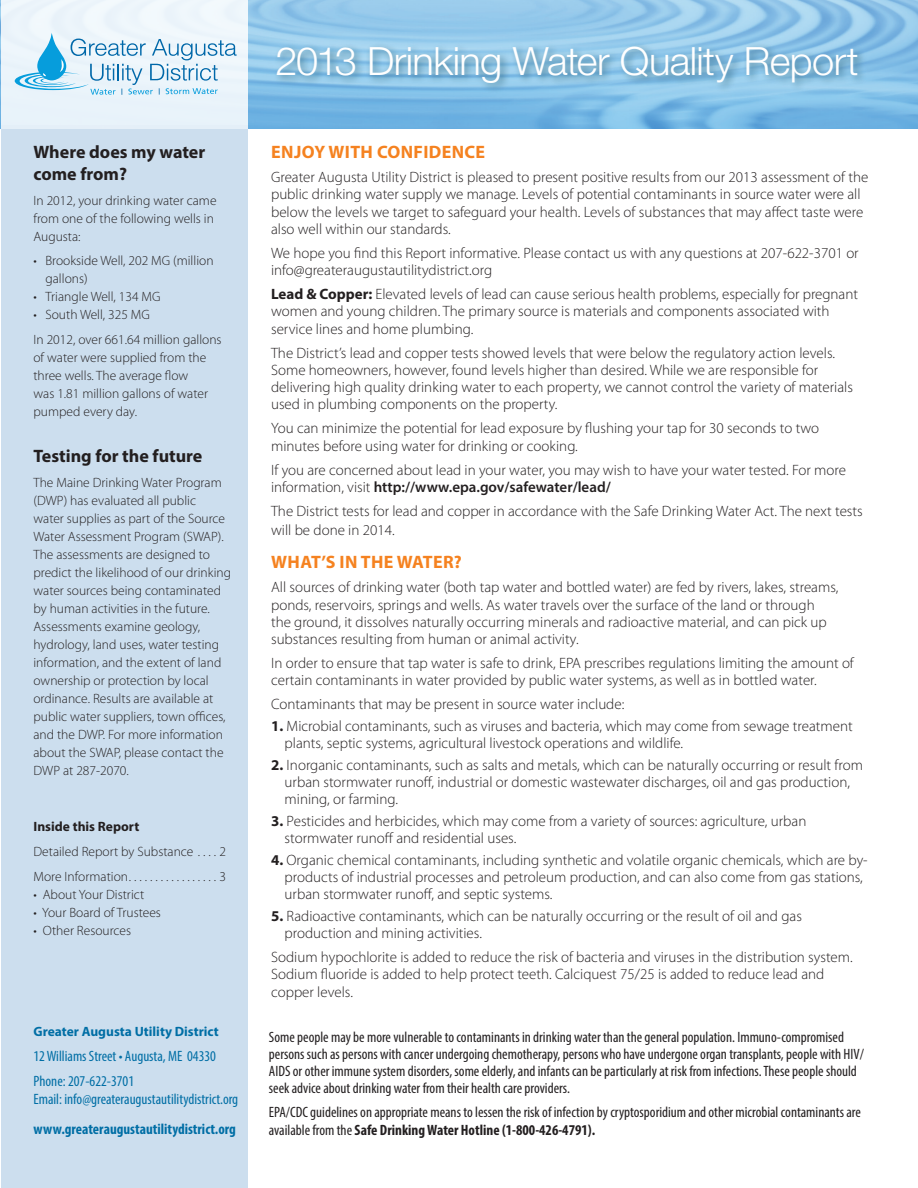
<style>
.page{position:relative;width:918px;height:1188px;background:#fff}
.page>*{position:absolute;margin:0;border:0;box-sizing:border-box;transform-origin:0 0}
.t1{font:300 39px "Helvetica Neue";letter-spacing:-.015em;color:#fff}
.t2{font:700 18px/21.6px "Myriad Pro";color:#231f20}
.t3{font:700 18px "Myriad Pro";letter-spacing:.02em;color:#f58220}
.t4{font:300 15px/17.2px "Myriad Pro";color:#231f20}
.t5{font:condensed 15px/17.2px "Myriad Pro";color:#231f20}
.t6{font:condensed 15px/24.8px "Myriad Pro";color:#006ea5}
.t7{font:700 condensed 15px "Myriad Pro";color:#006ea5}
.t8{font:300 13.5px/18px "Myriad Pro";color:#231f20}
.t9{font:700 13.5px "Myriad Pro";color:#006ea5}
.t10{font:700 13.5px "Myriad Pro";color:#231f20}
.s1{font-weight:700}
.s2{font-weight:600}
</style>
<div class="page">
<div style="left:1px;top:125px;width:246px;height:1063px;background:#ccdeee"></div>
<img style="left:0;top:0;width:918px;height:128px">
<div style="left:273px;top:42px;width:595px;height:52px;background:#2d6074;opacity:.75"></div>
<div style="left:1px;top:0;width:246px;height:128px;background:#eaf3fa"></div>
<svg style="left:15px;top:33px;width:222px;height:62px"></svg>
<p class="t2" style="left:33px;top:141px;width:173px">Where does my water come from?</p>
<p class="t8" style="left:33px;top:191px;width:185px">In 2012, your drinking water came from one of the following wells in<br>Augusta:</p>
<p class="t8" style="left:45px;top:252px;width:170px;text-indent:-12px">• Brookside Well, 202 MG (million gallons)</p>
<p class="t8" style="left:33px;top:288px;width:129px">• Triangle Well, 134 MG</p>
<p class="t8" style="left:33px;top:302px;width:190px;line-height:24.8px">• South Well, 325 MG<br>In 2012, over 661.64 million gallons</p>
<p class="t8" style="left:33px;top:348px;width:176px">of water were supplied from the three wells. The average flow was 1.81 million gallons of water pumped every day.</p>
<p class="t2" style="left:33px;top:445px;width:171px">Testing for the future</p>
<p class="t8" style="left:33px;top:474px;width:199px">The Maine Drinking Water Program (DWP) has evaluated all public<br>water supplies as part of the Source Water Assessment Program (SWAP).<br>The assessments are designed to predict the likelihood of our drinking water sources being contaminated by human activities in the future.<br>Assessments examine geology, hydrology, land uses, water testing information, and the extent of land ownership or protection by local ordinance. Results are available at public water suppliers, town offices, and the DWP. For more information about the SWAP, please contact the DWP at 287-2070.</p>
<p class="t10" style="left:33px;top:818px;width:107px">Inside this Report</p>
<p class="t8" style="left:33px;top:842px;width:165px">Detailed Report by Substance.....</p>
<p class="t8" style="left:219px;top:842px;width:8px">2</p>
<p class="t8" style="left:33px;top:867px;width:99px">More Information..................</p>
<p class="t8" style="left:219px;top:867px;width:8px">3</p>
<p class="t8" style="left:33px;top:885px;width:112px">• About Your District</p>
<p class="t8" style="left:33px;top:903px;width:129px">• Your Board of Trustees</p>
<p class="t8" style="left:33px;top:921px;width:99px">• Other Resources</p>
<p class="t9" style="left:33px;top:1023px;width:187px">Greater Augusta Utility District</p>
<p class="t6" style="left:33px;top:1043px;width:184px">12 Williams Street • Augusta, ME 04330<br>Phone: 207-622-3701</p>
<p class="t6" style="left:33px;top:1086px;width:206px">Email: info@greateraugustautilitydistrict.org</p>
<p class="t7" style="left:33px;top:1119px;width:204px">www.greateraugustautilitydistrict.org</p>
<h1 class="t1" style="left:275px;top:38px;width:585px">2013 Drinking Water Quality Report</h1>
<p class="t3" style="left:271px;top:140px;width:214px">Enjoy with confidence</p>
<p class="t4" style="left:271px;top:168px;width:599px">Greater Augusta Utility District is pleased to present positive results from our 2013 assessment of the public drinking water supply we manage. Levels of potential contaminants in source water were all below the levels we target to safeguard your health. Levels of substances that may affect taste were also well within our standards.</p>
<p class="t4" style="left:271px;top:244px;width:589px">We hope you find this Report informative. Please contact us with any questions at 207-622-3701 or info@greateraugustautilitydistrict.org</p>
<p class="t4" style="left:271px;top:285px;width:589px"><span class="s1">Lead &amp; Copper:</span> Elevated levels of lead can cause serious health problems, especially for pregnant women and young children. The primary source is materials and components associated with service lines and home plumbing.</p>
<p class="t4" style="left:271px;top:344px;width:583px">The District’s lead and copper tests showed levels that were below the regulatory action levels.<br>Some homeowners, however, found levels higher than desired. While we are responsible for delivering high quality drinking water to each property, we cannot control the variety of materials used in plumbing components on the property.</p>
<p class="t4" style="left:271px;top:420px;width:550px">You can minimize the potential for lead exposure by flushing your tap for 30 seconds to two minutes before using water for drinking or cooking.</p>
<p class="t4" style="left:271px;top:461px;width:576px">If you are concerned about lead in your water, you may wish to have your water tested. For more information, visit <span class="s2">http://www.epa.gov/safewater/lead/</span></p>
<p class="t4" style="left:271px;top:501px;width:593px;line-height:19.5px">The District tests for lead and copper in accordance with the Safe Drinking Water Act. The next tests will be done in 2014.</p>
<p class="t3" style="left:271px;top:551px;width:138px">What’s in the water</p>
<p class="t3" style="left:454px;top:551px;width:10px">?</p>
<p class="t4" style="left:271px;top:579px;width:569px">All sources of drinking water (both tap water and bottled water) are fed by rivers, lakes, streams, ponds, reservoirs, springs and wells. As water travels over the surface of the land or through<br>the ground, it dissolves naturally occurring minerals and radioactive material, and can pick up substances resulting from human or animal activity.</p>
<p class="t4" style="left:271px;top:654px;width:584px">In order to ensure that tap water is safe to drink, EPA prescribes regulations limiting the amount of certain contaminants in water provided by public water systems, as well as in bottled water.</p>
<p class="t4" style="left:271px;top:696px;width:355px">Contaminants that may be present in source water include:</p>
<p class="t4" style="left:285px;top:717px;width:570px;text-indent:-14px"><span class="s1">1.</span> Microbial contaminants, such as viruses and bacteria, which may come from sewage treatment plants, septic systems, agricultural livestock operations and wildlife.</p>
<p class="t4" style="left:285px;top:756px;width:580px;text-indent:-14px"><span class="s1">2.</span> Inorganic contaminants, such as salts and metals, which can be naturally occurring or result from urban stormwater runoff, industrial or domestic wastewater discharges, oil and gas production, mining, or farming.</p>
<p class="t4" style="left:285px;top:812px;width:523px;text-indent:-14px"><span class="s1">3.</span> Pesticides and herbicides, which may come from a variety of sources: agriculture, urban stormwater runoff and residential uses.</p>
<p class="t4" style="left:285px;top:851px;width:585px;text-indent:-14px"><span class="s1">4.</span> Organic chemical contaminants, including synthetic and volatile organic chemicals, which are by&shy;products of industrial processes and petroleum production, and can also come from gas stations, urban stormwater runoff, and septic systems.</p>
<p class="t4" style="left:285px;top:907px;width:519px;text-indent:-14px"><span class="s1">5.</span> Radioactive contaminants, which can be naturally occurring or the result of oil and gas production and mining activities.</p>
<p class="t4" style="left:271px;top:948px;width:583px">Sodium hypochlorite is added to reduce the risk of bacteria and viruses in the distribution system.<br>Sodium fluoride is added to help protect teeth. Calciquest 75/25 is added to reduce lead and copper levels.</p>
<p class="t5" style="left:269px;top:1028px;width:597px">Some people may be more vulnerable to contaminants in drinking water than the general population. Immuno-compromised persons such as persons with cancer undergoing chemotherapy, persons who have undergone organ transplants, people with HIV/ AIDS or other immune system disorders, some elderly, and infants can be particularly at risk from infections. These people should seek advice about drinking water from their health care providers.</p>
<p class="t5" style="left:269px;top:1104px;width:593px">EPA/CDC guidelines on appropriate means to lessen the risk of infection by cryptosporidium and other microbial contaminants are available from the <span class="s1">Safe Drinking Water Hotline (1-800-426-4791).</span></p>
</div>
